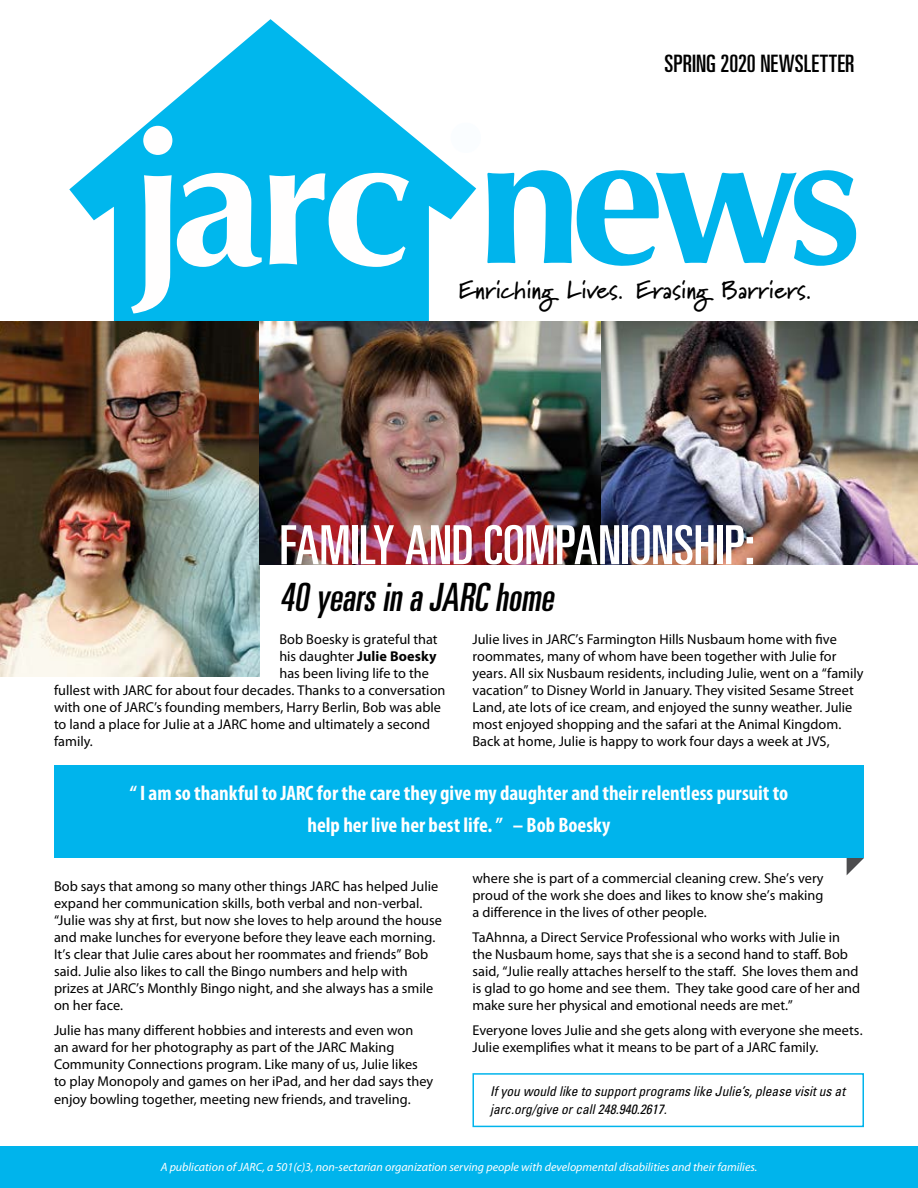
<style>
.page{position:relative;width:918px;height:1188px;background:#fff}
.page>*{position:absolute;margin:0;border:0;box-sizing:border-box;transform-origin:0 0}
.t1{font:ultra-condensed 54px "Univers";letter-spacing:-.005em;color:#fff}
.t2{font:italic ultra-condensed 39px "Univers";color:#000}
.t3{font:700 24px "Marydale";letter-spacing:.005em;color:#000}
.t4{font:ultra-condensed 24px "Univers";color:#000}
.t5{font:700 condensed 21px/31.5px "Myriad Pro";color:#fff;text-align:center}
.t6{font:14.25px/17.1px "Myriad Pro";color:#000}
.t7{font:italic condensed 13.5px/18px "Univers";color:#000}
.t8{font:italic 12px "Myriad Pro";color:#fff}
.s1{font-weight:700}
</style>
<div class="page">
<svg style="left:69px;top:19px;width:407px;height:303px"></svg>
<svg style="left:131px;top:126px;width:131px;height:188px"></svg>
<svg style="left:269px;top:173px;width:140px;height:94px"></svg>
<div style="left:0;top:1147px;width:918px;height:41px;background:#00b4ec"></div>
<svg style="left:487px;top:170px;width:369px;height:96px"></svg>
<svg style="left:451px;top:122px;width:25px;height:31px"></svg>
<img style="left:0;top:322px;width:259px;height:354px">
<img style="left:259px;top:322px;width:659px;height:243px">
<div style="left:472px;top:1073px;width:392px;height:54px;border:2px solid #00b4ec"></div>
<svg style="left:847px;top:858px;width:17px;height:17px"></svg>
<div style="left:54px;top:765px;width:810px;height:93px;background:#00b4ec"></div>
<h3 class="t4" style="left:665px;top:50px;width:192px">SPRING 2020 NEWSLETTER</h3>
<h3 class="t3" style="left:459px;top:275px;width:355px">Enriching Lives. Erasing Barriers.</h3>
<h1 class="t1" style="left:279px;top:514px;width:477px">FAMILY AND COMPANIONSHIP:</h1>
<h2 class="t2" style="left:279px;top:575px;width:282px">40 yearsin a JARC home</h2>
<p class="t6" style="left:279px;top:630px;width:160px">Bob Boesky is grateful that</p>
<p class="t6" style="left:279px;top:647px;width:159px">his daughter <span class="s1">Julie Boesky</span></p>
<p class="t6" style="left:279px;top:664px;width:151px">has been living life to the</p>
<p class="t6" style="left:54px;top:682px;width:393px">fullest with JARC for about four decades. Thanks to a conversation</p>
<p class="t6" style="left:54px;top:699px;width:389px">with one of JARC’s founding members, Harry Berlin, Bob was able</p>
<p class="t6" style="left:54px;top:716px;width:378px">to land a place for Julie at a JARC home and ultimately a second</p>
<p class="t6" style="left:54px;top:733px;width:40px">family.</p>
<p class="t6" style="left:472px;top:630px;width:393px">Julie lives in JARC’s Farmington Hills Nusbaum home with five roommates, many of whom have been together with Julie for years. All six Nusbaum residents, including Julie, went on a “family vacation” to Disney World in January. They visited Sesame Street Land, ate lots of ice cream, and enjoyed the sunny weather. Julie most enjoyed shopping and the safari at the Animal Kingdom.<br>Back at home, Julie is happy to work four days a week at JVS,</p>
<h3 class="t5" style="left:130px;top:777px;width:660px">“ I am so thankful to JARC for the care they give my daughter and their relentless pursuit to help her live her best life. ” – Bob Boesky</h3>
<p class="t6" style="left:54px;top:877px;width:389px">Bob says that among so many other things JARC has helped Julie expand her communication skills, both verbal and non-verbal. “Julie was shy at first, but now she loves to help around the house and make lunches for everyone before they leave each morning.<br>It’s clear that Julie cares about her roommates and friends” Bob said. Julie also likes to call the Bingo numbers and help with prizes at JARC’s Monthly Bingo night, and she always has a smile on her face.</p>
<p class="t6" style="left:54px;top:1022px;width:381px">Julie has many different hobbies and interests and even won<br>an award for her photography as part of the JARC Making Community Connections program. Like many of us, Julie likes to play Monopoly and games on her iPad, and her dad says they enjoy bowling together, meeting new friends, and traveling.</p>
<p class="t6" style="left:472px;top:870px;width:352px;text-align:justify">where she is part of a commercial cleaning crew. She’s very proud of the work she does and likes to know she’s making a difference in the lives of other people.</p>
<p class="t6" style="left:472px;top:929px;width:389px">TaAhnna, a Direct Service Professional who works with Julie in the Nusbaum home, says that she is a second hand to staff. Bob said, “Julie really attaches herself to the staff. She loves them and is glad to go home and see them. They take good care of her and make sure her physical and emotional needs are met.”</p>
<p class="t6" style="left:472px;top:1022px;width:392px">Everyone loves Julie and she gets along with everyone she meets.<br>Julie exemplifies what it means to be part of a JARC family.</p>
<p class="t7" style="left:490px;top:1082px;width:357px">If you would like to support programs like Julie’s, please visit us at jarc.org/give or call 248.940.2617.</p>
<p class="t8" style="left:161px;top:1159px;width:598px">A publication of JARC, a 501(c)3, non-sectarian organization serving people with developmental disabilities and their families.</p>
</div>
